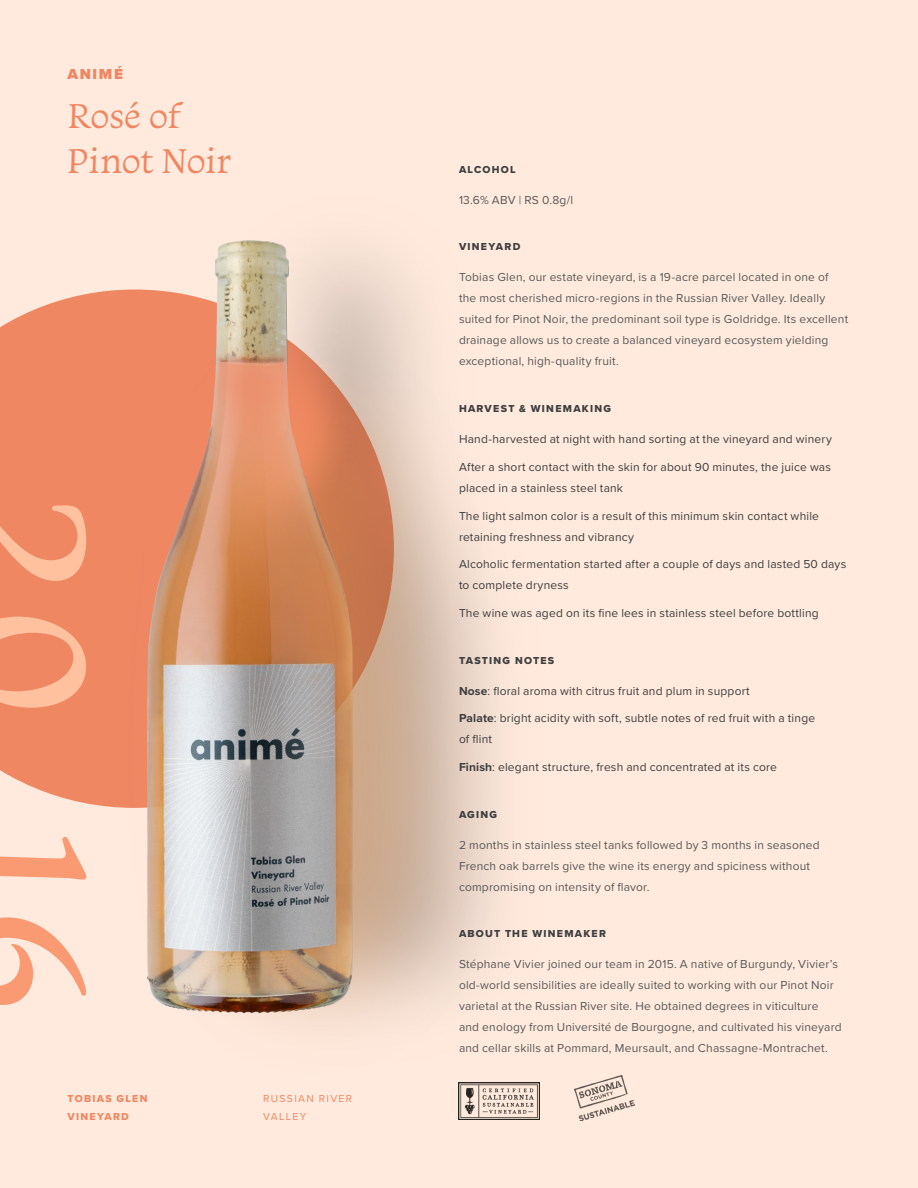
<style>
.page{position:relative;width:918px;height:1188px;background:#ffeadd}
.page>*{position:absolute;margin:0;border:0;box-sizing:border-box;transform-origin:0 0}
.Menu_Title_Center{font:180px "Monarcha";color:#ffc19e}
.Menu_Title_Center-2{font:180px "Monarcha";color:#fa9a73}
.Menu_Title_Center-3{font:36px "Monarcha";letter-spacing:-.02em;color:#ef8763}
.En-tête_pied_de_page{font:900 15px "Proxima Nova";letter-spacing:.11em;color:#ef8763}
.Body_Text{font:12px/21px "Proxima Nova";letter-spacing:.015em;color:#595959}
.Ingrédients{font:12px/21px "Proxima Nova";letter-spacing:.015em;color:#3e3e3f}
.En-tête_pied_de_page-2{font:10.5px "Proxima Nova Extrabld";letter-spacing:.12em;color:#3e3e3f}
.En-tête_pied_de_page-3{font:10.5px/18px "Proxima Nova Extrabld";letter-spacing:.12em;color:#ef8763}
.En-tête_pied_de_page-4{font:10.5px/18px "Proxima Nova";letter-spacing:.125em;color:#ef8763}
.s1{font-weight:700}
</style>
<div class="page">
<img style="left:0;top:240px;width:623px;height:880px">
<img style="left:574px;top:1076px;width:61px;height:45px">
<img style="left:459px;top:1082px;width:81px;height:38px">
<p class="En-tête_pied_de_page" style="left:68px;top:63px;width:57px">ANIMÉ</p>
<p class="Menu_Title_Center-3" style="left:68px;top:92px;width:115px">Rosé of</p>
<p class="Menu_Title_Center-3" style="left:68px;top:137px;width:165px">Pinot Noir</p>
<p class="Menu_Title_Center" style="left:144px;top:492px;width:226px;rotate:90deg">20</p>
<p class="Menu_Title_Center-2" style="left:144px;top:827px;width:187px;rotate:90deg">16</p>
<p class="En-tête_pied_de_page-3" style="left:68px;top:1090px;width:81px">TOBIAS GLEN<br>VINEYARD</p>
<p class="En-tête_pied_de_page-4" style="left:263px;top:1089px;width:91px">RUSSIAN RIVER<br>VALLEY</p>
<p class="En-tête_pied_de_page-2" style="left:459px;top:161px;width:58px">ALCOHOL</p>
<p class="Body_Text" style="left:459px;top:189px;width:116px">13.6% ABV | RS 0.8g/l</p>
<p class="En-tête_pied_de_page-2" style="left:459px;top:239px;width:63px">VINEYARD</p>
<p class="Body_Text" style="left:459px;top:266px;width:391px">Tobias Glen, our estate vineyard, is a 19-acre parcel located in one of the most cherished micro-regions in the Russian River Valley. Ideally suited for Pinot Noir, the predominant soil type is Goldridge. Its excellent drainage allows us to create a balanced vineyard ecosystem yielding exceptional, high-quality fruit.</p>
<p class="En-tête_pied_de_page-2" style="left:459px;top:401px;width:154px">HARVEST &amp; WINEMAKING</p>
<p class="Ingrédients" style="left:459px;top:428px;width:374px">Hand-harvested at night with hand sorting at the vineyard and winery</p>
<p class="Ingrédients" style="left:459px;top:456px;width:374px">After a short contact with the skin for about 90 minutes, the juice was placed in a stainless steel tank</p>
<p class="Ingrédients" style="left:459px;top:505px;width:362px">The light salmon color is a result of this minimum skin contact while retaining freshness and vibrancy</p>
<p class="Ingrédients" style="left:459px;top:553px;width:389px">Alcoholic fermentation started after a couple of days and lasted 50 days to complete dryness</p>
<p class="Ingrédients" style="left:459px;top:602px;width:361px">The wine was aged on its fine lees in stainless steel before bottling</p>
<p class="En-tête_pied_de_page-2" style="left:459px;top:652px;width:97px">TASTING NOTES</p>
<p class="Ingrédients" style="left:459px;top:680px;width:292px"><span class="s1">Nose</span>: floral aroma with citrus fruit and plum in support</p>
<p class="Ingrédients" style="left:459px;top:707px;width:358px"><span class="s1">Palate</span>: bright acidity with soft, subtle notes of red fruit with a tinge of flint</p>
<p class="Ingrédients" style="left:459px;top:756px;width:320px"><span class="s1">Finish</span>: elegant structure, fresh and concentrated at its core</p>
<p class="En-tête_pied_de_page-2" style="left:459px;top:806px;width:40px">AGING</p>
<p class="Body_Text" style="left:459px;top:834px;width:362px">2 months in stainless steel tanks followed by 3 months in seasoned<br>French oak barrels give the wine its energy and spiciness without compromising on intensity of flavor.</p>
<p class="En-tête_pied_de_page-2" style="left:459px;top:926px;width:149px">ABOUT THE WINEMAKER</p>
<p class="Body_Text" style="left:459px;top:953px;width:384px">Stéphane Vivier joined our team in 2015. A native of Burgundy, Vivier’s old-world sensibilities are ideally suited to working with our Pinot Noir varietal at the Russian River site. He obtained degrees in viticulture<br>and enology from Université de Bourgogne, and cultivated his vineyard and cellar skills at Pommard, Meursault, and Chassagne-Montrachet.</p>
</div>
